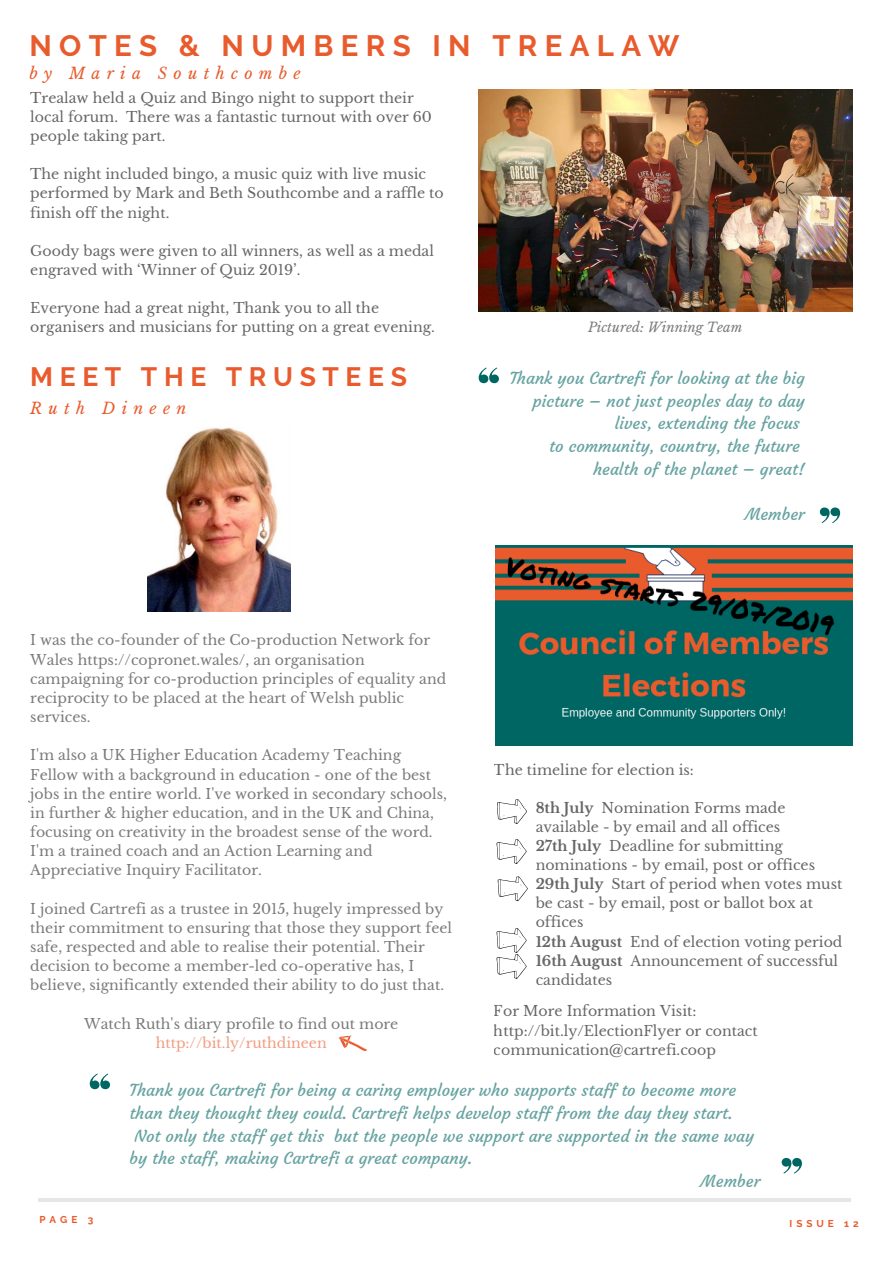
<style>
.page{position:relative;width:894px;height:1264px;background:#fff}
.page>*{position:absolute;margin:0;border:0;box-sizing:border-box;transform-origin:0 0}
.t1{font:700 29.4px "Raleway";letter-spacing:.25em;color:#e95b2c}
.t2{font:700 26.55px "Raleway";letter-spacing:.25em;color:#e95b2c}
.t3{font:16.5px "Courgette";color:#006663}
.t4{font:italic 15.75px "Libre Baskerville";letter-spacing:.4em;color:#e95b2c}
.t5{font:14.1px/19.2px "Libre Baskerville";color:#222}
.t6{font:14.1px/19.2px "Libre Baskerville";color:#000}
.t7{font:14.1px "Libre Baskerville";color:#e95b2c}
.t8{font:italic 13.2px "Libre Baskerville";color:#222}
.t9{font:700 9.9px "Raleway";letter-spacing:.4em;color:#e95b2c}
.s1{font-weight:700}
</style>
<div class="page">
<hr style="left:39px;top:1198px;width:811px;height:3px;background:#000">
<img style="left:478px;top:89px;width:374px;height:222px">
<svg style="left:819px;top:507px;width:20px;height:16px"></svg>
<svg style="left:478px;top:367px;width:21px;height:16px"></svg>
<img style="left:147px;top:427px;width:143px;height:184px">
<svg style="left:90px;top:1073px;width:20px;height:16px"></svg>
<svg style="left:781px;top:1158px;width:20px;height:15px"></svg>
<img style="left:495px;top:546px;width:357px;height:199px">
<svg style="left:338px;top:1035px;width:29px;height:16px"></svg>
<svg style="left:496px;top:839px;width:30px;height:25px"></svg>
<svg style="left:497px;top:799px;width:29px;height:25px"></svg>
<svg style="left:498px;top:876px;width:29px;height:25px"></svg>
<svg style="left:496px;top:928px;width:30px;height:51px"></svg>
<h1 class="t1" style="left:29px;top:29px;width:651px">NOTES &amp; NUMBERS IN TREALAW</h1>
<p class="t6" style="left:30px;top:88px;width:403px">Trealaw held a Quiz and Bingo night to support their local forum. There was a fantastic turnout with over 60 people taking part.</p>
<p class="t6" style="left:30px;top:165px;width:415px">The night included bingo, a music quiz with live music performed by Mark and Beth Southcombe and a raffle to finish off the night.</p>
<p class="t6" style="left:30px;top:241px;width:405px">Goody bags were given to all winners, as well as a medal engraved with ‘Winner of Quiz 2019’.</p>
<p class="t6" style="left:30px;top:299px;width:406px">Everyone had a great night, Thank you to all the organisers and musicians for putting on a great evening.</p>
<p class="t4" style="left:29px;top:63px;width:273px">by Maria Southcombe</p>
<p class="t8" style="left:588px;top:319px;width:156px">Pictured: Winning Team</p>
<p class="t3" style="left:509px;top:368px;width:297px">Thank you Cartrefi for looking at the big</p>
<p class="t3" style="left:532px;top:391px;width:273px">picture – not just peoples day to day</p>
<p class="t3" style="left:614px;top:413px;width:186px">lives, extending the focus</p>
<p class="t3" style="left:549px;top:436px;width:252px">to community, country, the future</p>
<p class="t3" style="left:593px;top:458px;width:213px">health of the planet – great!</p>
<p class="t3" style="left:745px;top:503px;width:61px">Member</p>
<h2 class="t2" style="left:30px;top:361px;width:378px">MEET THE TRUSTEES</h2>
<p class="t4" style="left:30px;top:398px;width:157px">Ruth Dineen</p>
<p class="t5" style="left:30px;top:631px;width:417px">I was the co-founder of the Co-production Network for Wales https://copronet.wales/, an organisation campaigning for co-production principles of equality and reciprocity to be placed at the heart of Welsh public services.</p>
<p class="t5" style="left:30px;top:745px;width:418px">I'm also a UK Higher Education Academy Teaching Fellow with a background in education - one of the best jobs in the entire world. I've worked in secondary schools, in further &amp; higher education, and in the UK and China, focusing on creativity in the broadest sense of the word.<br>I'm a trained coach and an Action Learning and Appreciative Inquiry Facilitator.</p>
<p class="t5" style="left:30px;top:899px;width:423px">I joined Cartrefi as a trustee in 2015, hugely impressed by their commitment to ensuring that those they support feel safe, respected and able to realise their potential. Their decision to become a member-led co-operative has, I believe, significantly extended their ability to do just that.</p>
<p class="t5" style="left:84px;top:1013px;width:315px">Watch Ruth's diary profile to find out more</p>
<p class="t7" style="left:156px;top:1033px;width:172px">http://bit.ly/ruthdineen</p>
<p class="t6" style="left:493px;top:760px;width:202px">The timeline for election is:</p>
<p class="t6" style="left:535px;top:798px;width:308px"><span class="s1">8th July</span> Nomination Forms made available - by email and all offices<br><span class="s1">27th July</span> Deadline for submitting nominations - by email, post or offices<br><span class="s1">29th July</span> Start of period when votes must be cast - by email, post or ballot box at offices<br><span class="s1">12th August</span> End of election voting period<br><span class="s1">16th August</span> Announcement of successful candidates</p>
<p class="t6" style="left:493px;top:1001px;width:265px">For More Information Visit: http://bit.ly/ElectionFlyer or contact communication@cartrefi.coop</p>
<p class="t3" style="left:129px;top:1080px;width:608px">Thank you Cartrefi for being a caring employer who supports staff to become more</p>
<p class="t3" style="left:129px;top:1102px;width:604px">than they thought they could. Cartrefi helps develop staff from the day they start.</p>
<p class="t3" style="left:134px;top:1125px;width:621px">Not only the staff get this but the people we support are supported in the same way</p>
<p class="t3" style="left:129px;top:1147px;width:344px">by the staff, making Cartrefi a great company.</p>
<p class="t3" style="left:700px;top:1170px;width:61px">Member</p>
<p class="t9" style="left:39px;top:1213px;width:55px">PAGE 3</p>
<p class="t9" style="left:789px;top:1217px;width:71px">ISSUE 12</p>
</div>
